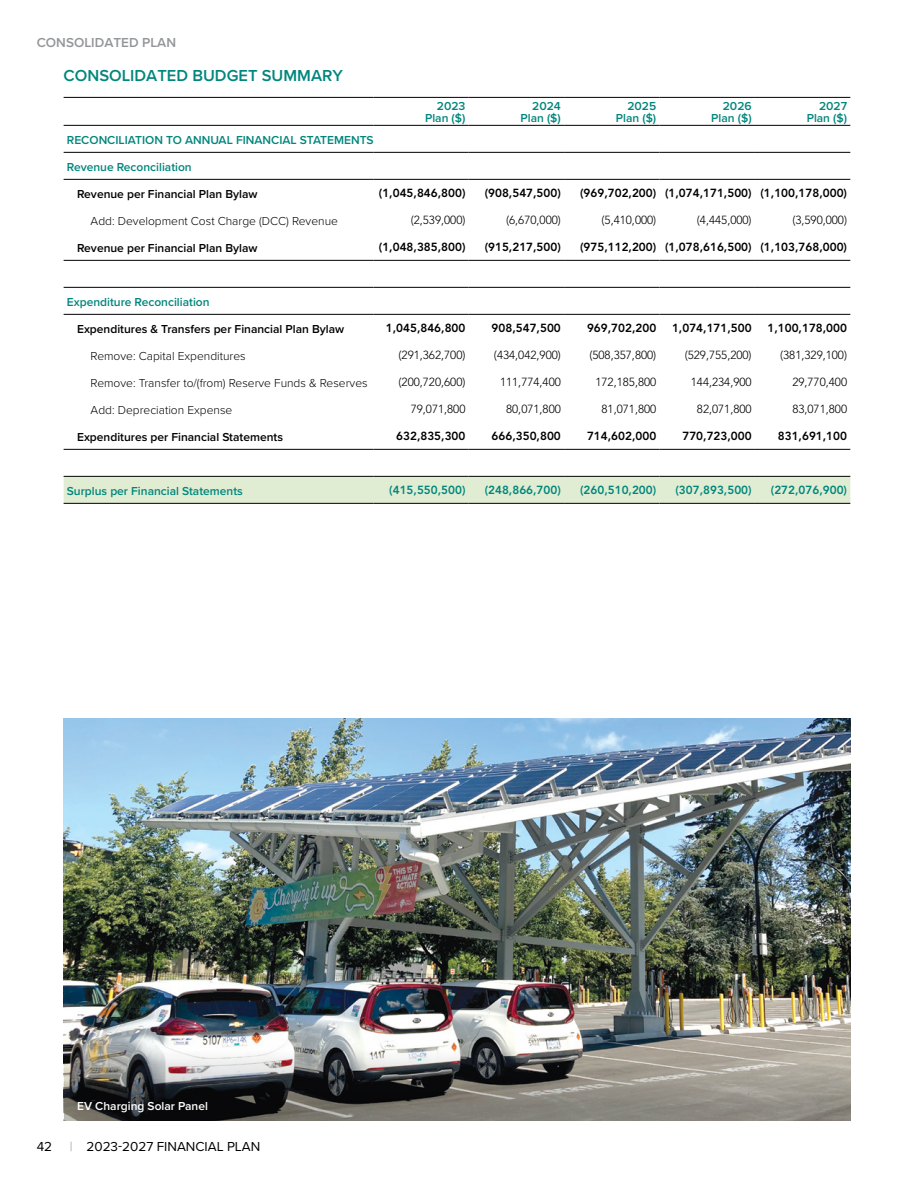
<style>
.page{position:relative;width:918px;height:1188px;background:#fff}
.page>*{position:absolute;margin:0;border:0;box-sizing:border-box;transform-origin:0 0}
.t1{font:600 16.5px "Proxima Nova";color:#00867c}
.t2{font:13.5px "Proxima Nova";color:#000}
.t3{font:600 13.5px "Proxima Nova";color:#939598}
.t4{font:600 12px/12px "Proxima Nova";color:#00867c;text-align:right}
.t5{font:600 12px "Proxima Nova";color:#000}
.t6{font:300 12px "Proxima Nova";color:#000}
.t7{font:600 12px "Proxima Nova";color:#fff}
.t8{font:800 11.7px "Avenir LT Std";color:#000}
.t9{font:300 11.7px "Avenir LT Std";color:#000}
.t10{font:800 11.7px "Avenir LT Std";color:#00867c}
.s1{color:#a7a9ac}
</style>
<div class="page">
<img style="left:64px;top:718px;width:786px;height:311px">
<svg style="left:64px;top:1029px;width:786px;height:91px;background:#84837f"></svg>
<svg style="left:64px;top:178px;width:786px;height:298px"></svg>
<div style="left:64px;top:477px;width:786px;height:26px;background:#e1edd3"></div>
<hr style="left:64px;top:97px;width:309px;height:1px;background:#000">
<hr style="left:373px;top:97px;width:96px;height:1px;background:#000">
<hr style="left:469px;top:97px;width:95px;height:1px;background:#000">
<hr style="left:564px;top:97px;width:96px;height:1px;background:#000">
<hr style="left:660px;top:97px;width:95px;height:1px;background:#000">
<hr style="left:755px;top:97px;width:95px;height:1px;background:#000">
<hr style="left:64px;top:503px;width:309px;height:1px;background:#000">
<hr style="left:373px;top:503px;width:96px;height:1px;background:#000">
<hr style="left:469px;top:503px;width:95px;height:1px;background:#000">
<hr style="left:564px;top:503px;width:96px;height:1px;background:#000">
<hr style="left:660px;top:503px;width:95px;height:1px;background:#000">
<hr style="left:755px;top:503px;width:95px;height:1px;background:#000">
<hr style="left:64px;top:449px;width:309px;height:1px;background:#000">
<hr style="left:373px;top:449px;width:96px;height:1px;background:#000">
<hr style="left:469px;top:449px;width:95px;height:1px;background:#000">
<hr style="left:564px;top:449px;width:96px;height:1px;background:#000">
<hr style="left:660px;top:449px;width:95px;height:1px;background:#000">
<hr style="left:755px;top:449px;width:95px;height:1px;background:#000">
<hr style="left:64px;top:476px;width:309px;height:1px;background:#000">
<hr style="left:373px;top:476px;width:96px;height:1px;background:#000">
<hr style="left:469px;top:476px;width:95px;height:1px;background:#000">
<hr style="left:564px;top:476px;width:96px;height:1px;background:#000">
<hr style="left:660px;top:476px;width:95px;height:1px;background:#000">
<hr style="left:755px;top:476px;width:95px;height:1px;background:#000">
<hr style="left:64px;top:125px;width:309px;height:1px;background:#000">
<hr style="left:373px;top:125px;width:96px;height:1px;background:#000">
<hr style="left:469px;top:125px;width:95px;height:1px;background:#000">
<hr style="left:564px;top:125px;width:96px;height:1px;background:#000">
<hr style="left:660px;top:125px;width:95px;height:1px;background:#000">
<hr style="left:755px;top:125px;width:95px;height:1px;background:#000">
<hr style="left:64px;top:260px;width:309px;height:1px;background:#000">
<hr style="left:373px;top:260px;width:96px;height:1px;background:#000">
<hr style="left:469px;top:260px;width:95px;height:1px;background:#000">
<hr style="left:564px;top:260px;width:96px;height:1px;background:#000">
<hr style="left:660px;top:260px;width:95px;height:1px;background:#000">
<hr style="left:755px;top:260px;width:95px;height:1px;background:#000">
<hr style="left:64px;top:152px;width:309px;height:1px;background:#000">
<hr style="left:373px;top:152px;width:96px;height:1px;background:#000">
<hr style="left:469px;top:152px;width:95px;height:1px;background:#000">
<hr style="left:564px;top:152px;width:96px;height:1px;background:#000">
<hr style="left:660px;top:152px;width:95px;height:1px;background:#000">
<hr style="left:755px;top:152px;width:95px;height:1px;background:#000">
<hr style="left:64px;top:179px;width:309px;height:1px;background:#000">
<hr style="left:373px;top:179px;width:96px;height:1px;background:#000">
<hr style="left:469px;top:179px;width:95px;height:1px;background:#000">
<hr style="left:564px;top:179px;width:96px;height:1px;background:#000">
<hr style="left:660px;top:179px;width:95px;height:1px;background:#000">
<hr style="left:755px;top:179px;width:95px;height:1px;background:#000">
<hr style="left:64px;top:287px;width:309px;height:1px;background:#000">
<hr style="left:373px;top:287px;width:96px;height:1px;background:#000">
<hr style="left:469px;top:287px;width:95px;height:1px;background:#000">
<hr style="left:564px;top:287px;width:96px;height:1px;background:#000">
<hr style="left:660px;top:287px;width:95px;height:1px;background:#000">
<hr style="left:755px;top:287px;width:95px;height:1px;background:#000">
<hr style="left:64px;top:314px;width:309px;height:1px;background:#000">
<hr style="left:373px;top:314px;width:96px;height:1px;background:#000">
<hr style="left:469px;top:314px;width:95px;height:1px;background:#000">
<hr style="left:564px;top:314px;width:96px;height:1px;background:#000">
<hr style="left:660px;top:314px;width:95px;height:1px;background:#000">
<hr style="left:755px;top:314px;width:95px;height:1px;background:#000">
<p class="t3" style="left:37px;top:33px;width:141px">CONSOLIDATED PLAN</p>
<h1 class="t1" style="left:64px;top:63px;width:281px">CONSOLIDATED BUDGET SUMMARY</h1>
<p class="t4" style="left:425px;top:100px;width:42px">2023<br>Plan ($)</p>
<p class="t4" style="left:521px;top:100px;width:42px">2024<br>Plan ($)</p>
<p class="t4" style="left:616px;top:100px;width:42px">2025<br>Plan ($)</p>
<p class="t4" style="left:711px;top:100px;width:42px">2026<br>Plan ($)</p>
<p class="t4" style="left:807px;top:100px;width:42px">2027<br>Plan ($)</p>
<p class="t4" style="left:67px;top:133px;width:308px">RECONCILIATION TO ANNUAL FINANCIAL STATEMENTS</p>
<p class="t4" style="left:67px;top:160px;width:126px">Revenue Reconciliation</p>
<p class="t5" style="left:77px;top:185px;width:182px">Revenue per Financial Plan Bylaw</p>
<p class="t8" style="left:379px;top:186px;width:88px">(1,045,846,800)</p>
<p class="t8" style="left:485px;top:186px;width:78px">(908,547,500)</p>
<p class="t8" style="left:580px;top:186px;width:268px">(969,702,200) (1,074,171,500) (1,100,178,000)</p>
<p class="t6" style="left:91px;top:212px;width:249px">Add: Development Cost Charge (DCC) Revenue</p>
<p class="t9" style="left:411px;top:213px;width:56px">(2,539,000)</p>
<p class="t9" style="left:506px;top:213px;width:56px">(6,670,000)</p>
<p class="t9" style="left:602px;top:213px;width:56px">(5,410,000)</p>
<p class="t9" style="left:697px;top:213px;width:56px">(4,445,000)</p>
<p class="t9" style="left:792px;top:213px;width:56px">(3,590,000)</p>
<p class="t5" style="left:77px;top:239px;width:182px">Revenue per Financial Plan Bylaw</p>
<p class="t8" style="left:379px;top:240px;width:88px">(1,048,385,800)</p>
<p class="t8" style="left:485px;top:240px;width:78px">(915,217,500)</p>
<p class="t8" style="left:580px;top:240px;width:268px">(975,112,200) (1,078,616,500) (1,103,768,000)</p>
<p class="t4" style="left:67px;top:295px;width:144px">Expenditure Reconciliation</p>
<p class="t5" style="left:77px;top:320px;width:269px">Expenditures &amp; Transfers per Financial Plan Bylaw</p>
<p class="t8" style="left:386px;top:321px;width:81px">1,045,846,800</p>
<p class="t8" style="left:492px;top:321px;width:71px">908,547,500</p>
<p class="t8" style="left:587px;top:321px;width:71px">969,702,200</p>
<p class="t8" style="left:672px;top:321px;width:81px">1,074,171,500</p>
<p class="t8" style="left:767px;top:321px;width:81px">1,100,178,000</p>
<p class="t6" style="left:91px;top:347px;width:157px">Remove: Capital Expenditures</p>
<p class="t9" style="left:399px;top:348px;width:68px">(291,362,700)</p>
<p class="t9" style="left:494px;top:348px;width:68px">(434,042,900)</p>
<p class="t9" style="left:589px;top:348px;width:68px">(508,357,800)</p>
<p class="t9" style="left:685px;top:348px;width:68px">(529,755,200)</p>
<p class="t9" style="left:780px;top:348px;width:68px">(381,329,100)</p>
<p class="t6" style="left:91px;top:374px;width:279px">Remove: Transfer to/(from) Reserve Funds &amp; Reserves</p>
<p class="t9" style="left:399px;top:375px;width:68px">(200,720,600)</p>
<p class="t9" style="left:500px;top:375px;width:62px">111,774,400</p>
<p class="t9" style="left:595px;top:375px;width:62px">172,185,800</p>
<p class="t9" style="left:691px;top:375px;width:62px">144,234,900</p>
<p class="t9" style="left:792px;top:375px;width:56px">29,770,400</p>
<p class="t6" style="left:91px;top:401px;width:143px">Add: Depreciation Expense</p>
<p class="t9" style="left:411px;top:402px;width:56px">79,071,800</p>
<p class="t9" style="left:506px;top:402px;width:56px">80,071,800</p>
<p class="t9" style="left:602px;top:402px;width:56px">81,071,800</p>
<p class="t9" style="left:697px;top:402px;width:56px">82,071,800</p>
<p class="t9" style="left:792px;top:402px;width:56px">83,071,800</p>
<p class="t5" style="left:77px;top:428px;width:207px">Expenditures per Financial Statements</p>
<p class="t8" style="left:396px;top:429px;width:71px">632,835,300</p>
<p class="t8" style="left:492px;top:429px;width:71px">666,350,800</p>
<p class="t8" style="left:587px;top:429px;width:71px">714,602,000</p>
<p class="t8" style="left:682px;top:429px;width:71px">770,723,000</p>
<p class="t8" style="left:778px;top:429px;width:71px">831,691,100</p>
<p class="t4" style="left:67px;top:484px;width:178px">Surplus per Financial Statements</p>
<p class="t10" style="left:389px;top:483px;width:78px">(415,550,500)</p>
<p class="t10" style="left:485px;top:483px;width:78px">(248,866,700)</p>
<p class="t10" style="left:580px;top:483px;width:78px">(260,510,200)</p>
<p class="t10" style="left:676px;top:483px;width:78px">(307,893,500)</p>
<p class="t10" style="left:771px;top:483px;width:78px">(272,076,900)</p>
<p class="t7" style="left:77px;top:1097px;width:132px">EV Charging Solar Panel</p>
<p class="t2" style="left:37px;top:1137px;width:17px">42</p>
<p class="t2" style="left:70px;top:1137px;width:192px"><span class="s1">|</span> 2023-2027 FINANCIAL PLAN</p>
</div>
